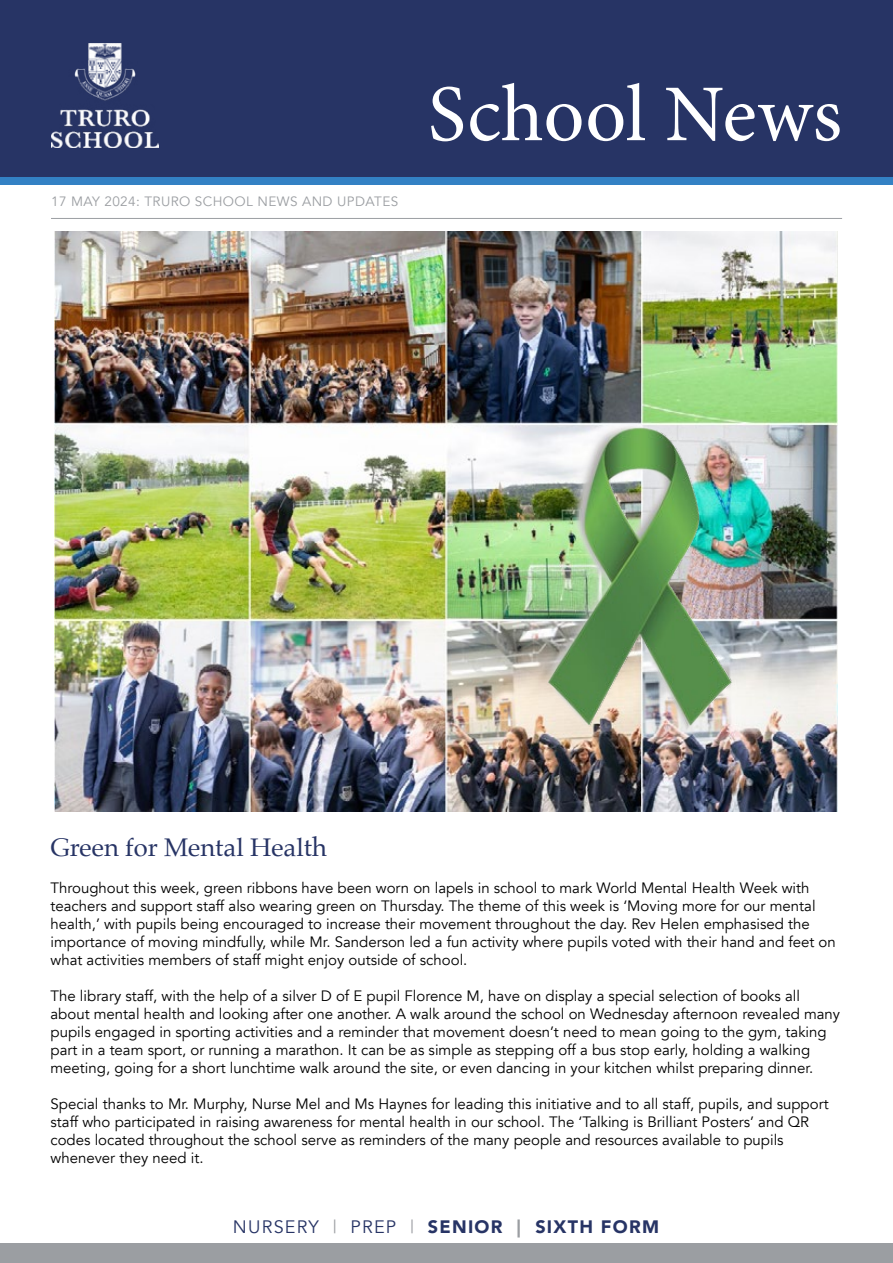
<style>
.page{position:relative;width:893px;height:1263px;background:#fff}
.page>*{position:absolute;margin:0;border:0;box-sizing:border-box;transform-origin:0 0}
.t1{font:80.55px "Minion Pro";color:#fff}
.t2{font:25.5px "Palatino";color:#273465}
.t3{font:900 18px "Avenir";letter-spacing:.07em;color:#273465}
.t4{font:15px/18px "Avenir";color:#000}
.t5{font:13.5px "Avenir";letter-spacing:.03em;color:#9b9ea2}
.s1{font-weight:400}
.s2{font-weight:400;color:#9b9ea2}
.s3{color:#9b9ea2}
</style>
<div class="page">
<div style="left:0;top:0;width:893px;height:181px;background:#273465"></div>
<img style="left:51px;top:43px;width:107px;height:105px">
<hr style="left:51px;top:218px;width:791px;height:1px;background:#9b9ea2">
<div style="left:0;top:1243px;width:893px;height:20px;background:#9b9ea2"></div>
<div style="left:0;top:177px;width:893px;height:8px;background:#3381c4"></div>
<img style="left:55px;top:232px;width:783px;height:579px">
<img style="left:520px;top:415px;width:229px;height:332px">
<p class="t5" style="left:51px;top:193px;width:349px">17 MAY 2024: TRURO SCHOOL NEWS AND UPDATES</p>
<h1 class="t1" style="left:428px;top:60px;width:416px">School News</h1>
<h2 class="t2" style="left:51px;top:826px;width:278px">Green for Mental Health</h2>
<p class="t4" style="left:51px;top:879px;width:787px">Throughout this week, green ribbons have been worn on lapels in school to mark World Mental Health Week with teachers and support staff also wearing green on Thursday. The theme of this week is ‘Moving more for our mental health,’ with pupils being encouraged to increase their movement throughout the day. Rev Helen emphasised the importance of moving mindfully, while Mr. Sanderson led a fun activity where pupils voted with their hand and feet on what activities members of staff might enjoy outside of school.</p>
<p class="t4" style="left:51px;top:987px;width:791px">The library staff, with the help of a silver D of E pupil Florence M, have on display a special selection of books all about mental health and looking after one another. A walk around the school on Wednesday afternoon revealed many pupils engaged in sporting activities and a reminder that movement doesn’t need to mean going to the gym, taking part in a team sport, or running a marathon. It can be as simple as stepping off a bus stop early, holding a walking meeting, going for a short lunchtime walk around the site, or even dancing in your kitchen whilst preparing dinner.</p>
<p class="t4" style="left:51px;top:1095px;width:780px">Special thanks to Mr. Murphy, Nurse Mel and Ms Haynes for leading this initiative and to all staff, pupils, and support staff who participated in raising awareness for mental health in our school. The ‘Talking is Brilliant Posters’ and QR codes located throughout the school serve as reminders of the many people and resources available to pupils whenever they need it.</p>
<p class="t3" style="left:233px;top:1211px;width:428px"><span class="s1">NURSERY</span> <span class="s2">|</span> <span class="s1">PREP</span> <span class="s2">|</span> SENIOR <span class="s3">|</span> SIXTH FORM</p>
</div>
